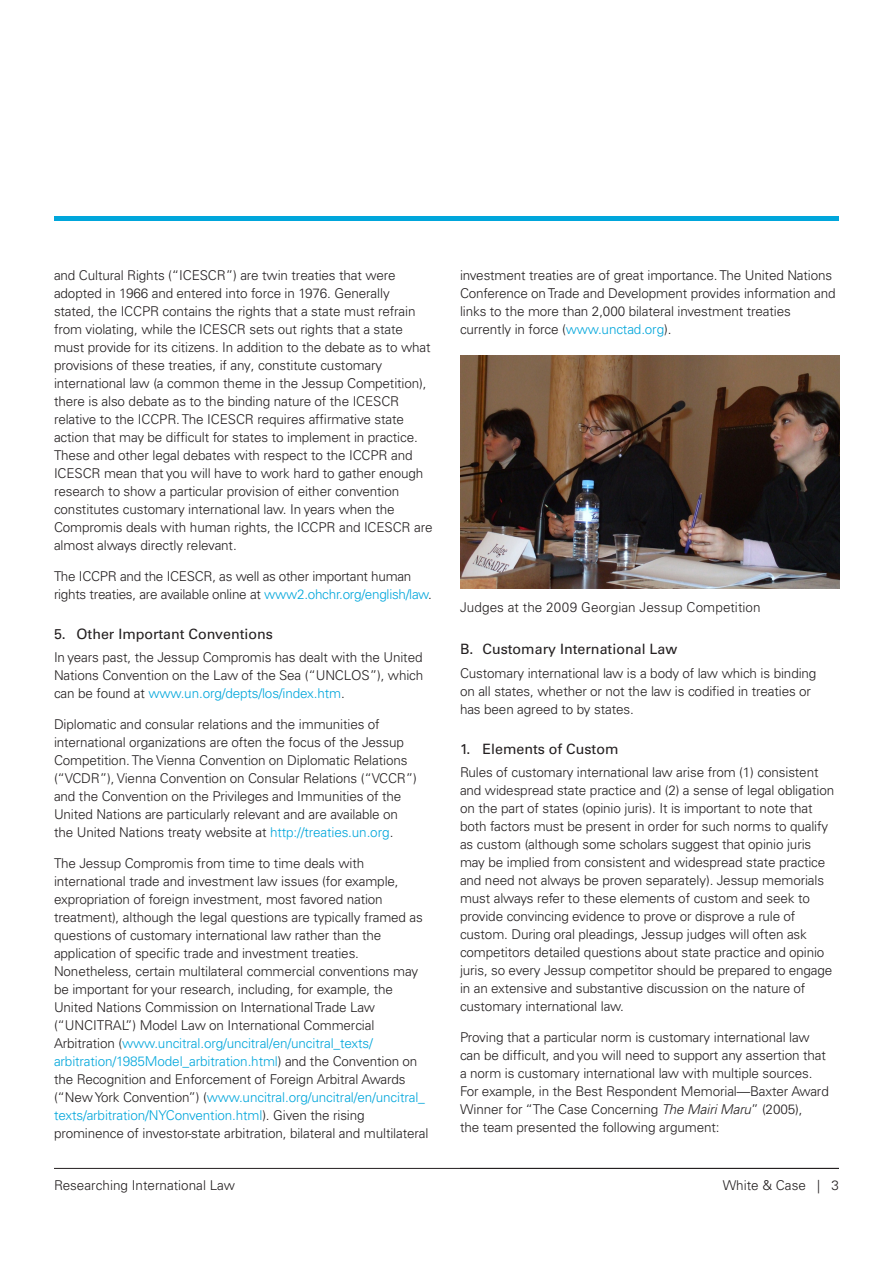
<style>
.page{position:relative;width:893px;height:1263px;background:#fff}
.page>*{position:absolute;margin:0;border:0;box-sizing:border-box;transform-origin:0 0}
.Heading_Level_3{font:14.25px "Univers LT Pro 55 Roman";color:#231f20}
.Body_Copy{font:300 13.5px/18px "Univers LT Pro 45";letter-spacing:-.01em;color:#231f20}
.GENERAL_-_Body{font:300 13.5px "Univers LT Pro 45";letter-spacing:.005em;color:#231f20}
.Logotype_footer{font:300 13.5px "Univers LT Pro 45";color:#231f20}
.s1{color:#00a6db}
.s2{font-style:italic}
</style>
<div class="page">
<hr style="left:54px;top:217px;width:785px;height:4px;background:#00a6db">
<hr style="left:54px;top:1168px;width:785px;height:1px;background:#231f20">
<img style="left:460px;top:355px;width:379px;height:234px">
<p class="Body_Copy" style="left:54px;top:266px;width:380px">and Cultural Rights (“ICESCR”) are twin treaties that were adopted in 1966 and entered into force in 1976. Generally stated, the ICCPR contains the rights that a state must refrain from violating, while the ICESCR sets out rights that a state must provide for its citizens. In addition to the debate as to what provisions of these treaties, if any, constitute customary international law (a common theme in the Jessup Competition), there is also debate as to the binding nature of the ICESCR relative to the ICCPR. The ICESCR requires affirmative state action that may be difficult for states to implement in practice.<br>These and other legal debates with respect to the ICCPR and ICESCR mean that you will have to work hard to gather enough research to show a particular provision of either convention constitutes customary international law. In years when the Compromis deals with human rights, the ICCPR and ICESCR are almost always directly relevant.</p>
<p class="Body_Copy" style="left:54px;top:567px;width:379px">The ICCPR and the ICESCR, as well as other important human rights treaties, are available online at <span class="s1">www2.ohchr.org/english/law</span>.</p>
<p class="Heading_Level_3" style="left:54px;top:625px;width:221px">5. Other Important Conventions</p>
<p class="Body_Copy" style="left:54px;top:648px;width:371px;text-align:justify">In years past, the Jessup Compromis has dealt with the United Nations Convention on the Law of the Sea (“UNCLOS”), which can be found at <span class="s1">www.un.org/depts/los/index.htm</span>.</p>
<p class="Body_Copy" style="left:54px;top:715px;width:364px">Diplomatic and consular relations and the immunities of international organizations are often the focus of the Jessup Competition. The Vienna Convention on Diplomatic Relations (“VCDR”), Vienna Convention on Consular Relations (“VCCR”) and the Convention on the Privileges and Immunities of the United Nations are particularly relevant and are available on the United Nations treaty website at <span class="s1">http://treaties.un.org</span>.</p>
<p class="Body_Copy" style="left:54px;top:854px;width:376px">The Jessup Compromis from time to time deals with international trade and investment law issues (for example, expropriation of foreign investment, most favored nation treatment), although the legal questions are typically framed as questions of customary international law rather than the application of specific trade and investment treaties.<br>Nonetheless, certain multilateral commercial conventions may be important for your research, including, for example, the United Nations Commission on International Trade Law (“UNCITRAL”) Model Law on International Commercial Arbitration (<span class="s1">www.uncitral.org/uncitral/en/uncitral_texts/ arbitration/1985Model_arbitration.html</span>) and the Convention on the Recognition and Enforcement of Foreign Arbitral Awards (“New York Convention”) (<span class="s1">www.uncitral.org/uncitral/en/uncitral_ texts/arbitration/NYConvention.html</span>). Given the rising prominence of investor-state arbitration, bilateral and multilateral</p>
<p class="Body_Copy" style="left:460px;top:266px;width:377px">investment treaties are of great importance. The United Nations Conference on Trade and Development provides information and links to the more than 2,000 bilateral investment treaties currently in force (<span class="s1">www.unctad.org</span>).</p>
<p class="GENERAL_-_Body" style="left:460px;top:599px;width:302px">Judges at the 2009 Georgian Jessup Competition</p>
<p class="Heading_Level_3" style="left:460px;top:641px;width:219px">B. Customary International Law</p>
<p class="Body_Copy" style="left:460px;top:664px;width:358px">Customary international law is a body of law which is binding on all states, whether or not the law is codified in treaties or has been agreed to by states.</p>
<p class="Heading_Level_3" style="left:460px;top:740px;width:160px">1. Elements of Custom</p>
<p class="Body_Copy" style="left:460px;top:763px;width:376px">Rules of customary international law arise from (1) consistent and widespread state practice and (2) a sense of legal obligation on the part of states (opinio juris). It is important to note that both factors must be present in order for such norms to qualify as custom (although some scholars suggest that opinio juris may be implied from consistent and widespread state practice and need not always be proven separately). Jessup memorials must always refer to these elements of custom and seek to provide convincing evidence to prove or disprove a rule of custom. During oral pleadings, Jessup judges will often ask competitors detailed questions about state practice and opinio juris, so every Jessup competitor should be prepared to engage in an extensive and substantive discussion on the nature of customary international law.</p>
<p class="Body_Copy" style="left:460px;top:1028px;width:370px">Proving that a particular norm is customary international law can be difficult, and you will need to support any assertion that a norm is customary international law with multiple sources.<br>For example, in the Best Respondent Memorial—Baxter Award Winner for “The Case Concerning <span class="s2">The Mairi Maru</span>” (2005),<br>the team presented the following argument:</p>
<p class="Logotype_footer" style="left:54px;top:1176px;width:183px">Researching International Law</p>
<p class="Logotype_footer" style="left:723px;top:1176px;width:118px">White &amp; Case | 3</p>
</div>
